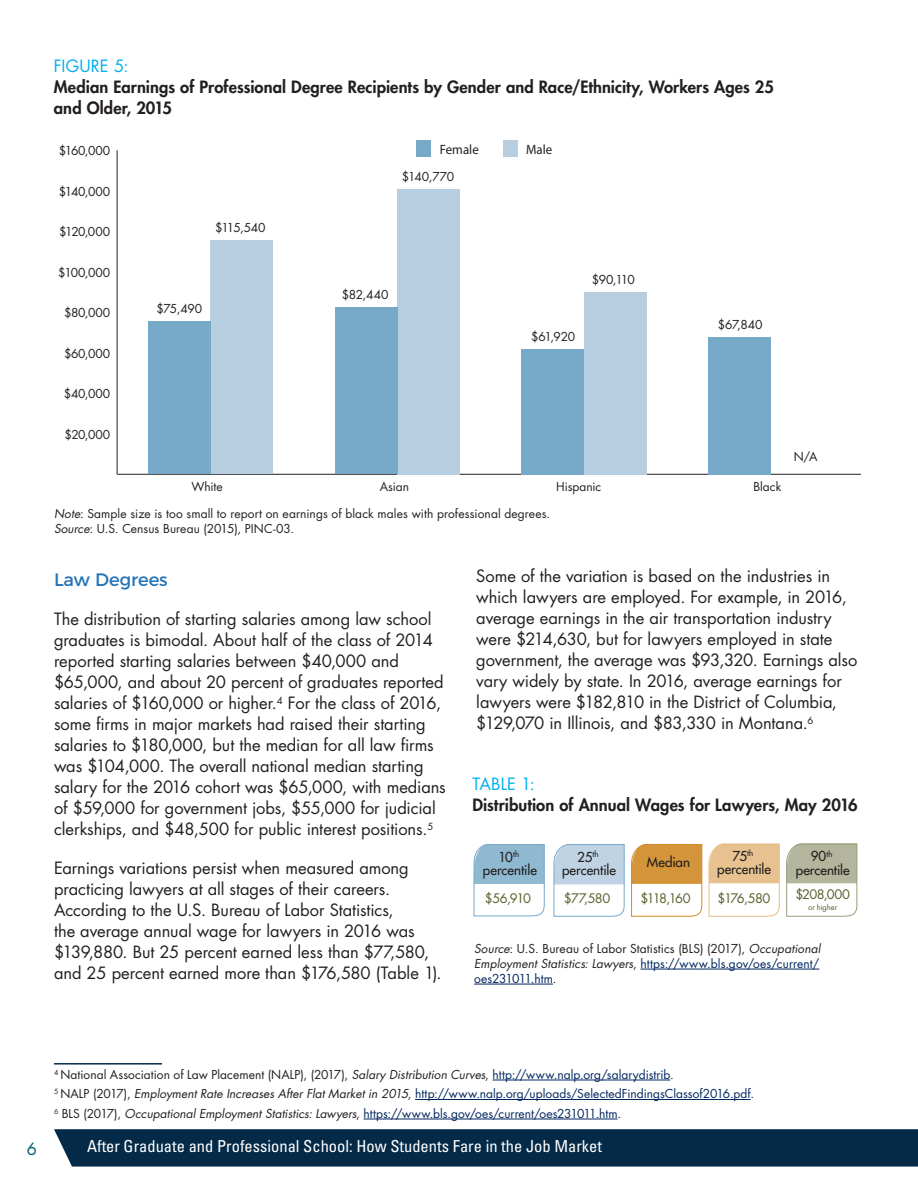
<style>
.page{position:relative;width:918px;height:1188px;background:#fff}
.page>*{position:absolute;margin:0;border:0;box-sizing:border-box;transform-origin:0 0}
.t1{font:18px "Montserrat";color:#2574b7}
.t2{font:16.5px/21px "Futura Std";letter-spacing:-.005em;color:#231f20}
.t3{font:800 16.5px/21px "Futura Std";letter-spacing:.005em;color:#231f20}
.t4{font:condensed 16.5px "Univers LT Std";color:#fff}
.t5{font:16.5px "Futura Std";letter-spacing:.01em;color:#00aeef}
.t6{font:16.5px "Futura Std";color:#00626f}
.t7{font:13.5px "Futura";color:#231f20;scale:.95 1}
.t8{font:500 13.35px/13.4px "Futura Std";color:#211e1e;text-align:center}
.t9{font:12.75px "Futura Std";letter-spacing:-.055em;color:#54622a}
.t10{font:12px/19.5px "Futura Std";letter-spacing:.005em;color:#00265f}
.t11{font:12px/15px "Futura Std";color:#231f20}
.t12{font:italic 12px/15px "Futura Std";color:#231f20;text-align:justify}
.t13{font:7.5px "Futura Std";letter-spacing:-.01em;color:#54622a}
.s1{font-style:italic}
.s2{font-style:normal}
.s3{font-style:normal;color:#00265f}
.s4{color:#231f20}
.s5{font-style:italic;color:#231f20}
</style>
<div class="page">
<div style="left:54px;top:1129px;width:864px;height:38px;background:#042a48"></div>
<hr style="left:117px;top:150px;width:1px;height:324px;background:#464748">
<hr style="left:117px;top:474px;width:744px;height:1px;background:#464748">
<div style="left:211px;top:240px;width:62px;height:234px;background:#b7cee1"></div>
<div style="left:148px;top:321px;width:63px;height:153px;background:#77a9c8"></div>
<div style="left:397px;top:189px;width:63px;height:285px;background:#b7cee1"></div>
<div style="left:335px;top:307px;width:62px;height:167px;background:#77a9c8"></div>
<div style="left:584px;top:292px;width:62px;height:182px;background:#b7cee1"></div>
<div style="left:522px;top:349px;width:62px;height:125px;background:#77a9c8"></div>
<div style="left:709px;top:337px;width:62px;height:137px;background:#77a9c8"></div>
<div style="left:503px;top:140px;width:14px;height:17px;background:#b7cee1"></div>
<div style="left:416px;top:140px;width:15px;height:17px;background:#77a9c8"></div>
<hr style="left:54px;top:1063px;width:108px;height:2px;background:#042a48">
<hr style="left:493px;top:1080px;width:177px;height:1px;background:#00265f">
<hr style="left:415px;top:1099px;width:336px;height:1px;background:#00265f">
<hr style="left:364px;top:1119px;width:254px;height:1px;background:#00265f">
<hr style="left:640px;top:969px;width:179px;height:1px;background:#00265f">
<hr style="left:474px;top:984px;width:79px;height:1px;background:#00265f">
<svg style="left:473px;top:844px;width:72px;height:73px"></svg>
<svg style="left:553px;top:844px;width:72px;height:73px"></svg>
<svg style="left:631px;top:843px;width:149px;height:74px"></svg>
<svg style="left:786px;top:843px;width:72px;height:74px"></svg>
<p class="t5" style="left:54px;top:55px;width:76px">FIGURE 5:</p>
<p class="t3" style="left:54px;top:76px;width:721px">Median Earnings of Professional Degree Recipients by Gender and Race/Ethnicity, Workers Ages 25 and Older, 2015</p>
<p class="t11" style="left:59px;top:144px;width:53px">$160,000</p>
<p class="t11" style="left:59px;top:184px;width:53px">$140,000</p>
<p class="t11" style="left:59px;top:225px;width:53px">$120,000</p>
<p class="t11" style="left:58px;top:265px;width:53px">$100,000</p>
<p class="t11" style="left:64px;top:306px;width:47px">$80,000</p>
<p class="t11" style="left:64px;top:346px;width:48px">$60,000</p>
<p class="t11" style="left:64px;top:387px;width:48px">$40,000</p>
<p class="t11" style="left:65px;top:427px;width:47px">$20,000</p>
<p class="t7" style="left:440px;top:141px;width:43px">Female</p>
<p class="t7" style="left:526px;top:141px;width:29px">Male</p>
<p class="t11" style="left:215px;top:220px;width:52px">$115,540</p>
<p class="t11" style="left:156px;top:301px;width:47px">$75,490</p>
<p class="t11" style="left:402px;top:169px;width:54px">$140,770</p>
<p class="t11" style="left:342px;top:288px;width:48px">$82,440</p>
<p class="t11" style="left:531px;top:330px;width:46px">$61,920</p>
<p class="t11" style="left:592px;top:273px;width:45px">$90,110</p>
<p class="t11" style="left:718px;top:318px;width:46px">$67,840</p>
<p class="t11" style="left:191px;top:480px;width:33px">White</p>
<p class="t11" style="left:380px;top:480px;width:31px">Asian</p>
<p class="t11" style="left:556px;top:480px;width:47px">Hispanic</p>
<p class="t11" style="left:753px;top:480px;width:29px">Black</p>
<p class="t11" style="left:54px;top:506px;width:498px"><span class="s1">Note</span>: Sample size is too small to report on earnings of black males with professional degrees.<br><span class="s1">Source</span>: U.S. Census Bureau (2015), PINC-03.</p>
<p class="t11" style="left:794px;top:449px;width:25px">N/A</p>
<p class="t1" style="left:54px;top:565px;width:115px">Law Degrees</p>
<p class="t2" style="left:54px;top:609px;width:393px">The distribution of starting salaries among law school graduates is bimodal. About half of the class of 2014 reported starting salaries between $40,000 and $65,000, and about 20 percent of graduates reported salaries of $160,000 or higher.<sup>4</sup> For the class of 2016, some firms in major markets had raised their starting salaries to $180,000, but the median for all law firms was $104,000. The overall national median starting salary for the 2016 cohort was $65,000, with medians of $59,000 for government jobs, $55,000 for judicial clerkships, and $48,500 for public interest positions.<sup>5</sup></p>
<p class="t2" style="left:54px;top:858px;width:389px">Earnings variations persist when measured among practicing lawyers at all stages of their careers.<br>According to the U.S. Bureau of Labor Statistics,<br>the average annual wage for lawyers in 2016 was $139,880. But 25 percent earned less than $77,580, and 25 percent earned more than $176,580 (Table 1).</p>
<p class="t2" style="left:476px;top:566px;width:383px">Some of the variation is based on the industries in which lawyers are employed. For example, in 2016, average earnings in the air transportation industry were $214,630, but for lawyers employed in state government, the average was $93,320. Earnings also vary widely by state. In 2016, average earnings for lawyers were $182,810 in the District of Columbia, $129,070 in Illinois, and $83,330 in Montana.<sup>6</sup></p>
<p class="t5" style="left:472px;top:774px;width:64px">TABLE 1:</p>
<p class="t3" style="left:472px;top:795px;width:387px">Distribution of Annual Wages for Lawyers, May 2016</p>
<p class="t8" style="left:483px;top:850px;width:55px">10<sup>th </sup>percentile</p>
<p class="t9" style="left:485px;top:891px;width:48px">$56,910</p>
<p class="t8" style="left:562px;top:850px;width:55px">25<sup>th </sup>percentile</p>
<p class="t9" style="left:564px;top:891px;width:48px">$77,580</p>
<p class="t8" style="left:647px;top:855px;width:45px">Median</p>
<p class="t9" style="left:640px;top:891px;width:52px">$118,160</p>
<p class="t8" style="left:717px;top:849px;width:55px">75<sup>th </sup>percentile</p>
<p class="t9" style="left:718px;top:891px;width:54px">$176,580</p>
<p class="t8" style="left:796px;top:850px;width:55px">90<sup>th </sup>percentile</p>
<p class="t9" style="left:795px;top:886px;width:56px">$208,000</p>
<p class="t13" style="left:808px;top:902px;width:30px">or higher</p>
<p class="t12" style="left:474px;top:941px;width:348px">Source<span class="s2">: U.S. Bureau of Labor Statistics (BLS) (2017),</span> Occupational Employment Statistics: Lawyers<span class="s2">,</span> <span class="s3">https://www.bls.gov/oes/current/ oes231011.htm</span><span class="s2">.</span></p>
<p class="t10" style="left:54px;top:1065px;width:702px"><sup>4</sup> <span class="s4">National Association of Law Placement (NALP), (2017),</span> <span class="s5">Salary Distribution Curves</span><span class="s4">,</span> http://www.nalp.org/salarydistrib<span class="s4">.<br></span><sup>5</sup> <span class="s4">NALP (2017),</span> <span class="s5">Employment Rate Increases After Flat Market in 2015</span><span class="s4">,</span> http://www.nalp.org/uploads/SelectedFindingsClassof2016.pdf<span class="s4">.<br></span><sup>6</sup> <span class="s4">BLS (2017),</span> <span class="s5">Occupational Employment Statistics: Lawyers</span><span class="s4">,</span> https://www.bls.gov/oes/current/oes231011.htm<span class="s4">.</span></p>
<p class="t6" style="left:27px;top:1138px;width:12px">6</p>
<p class="t4" style="left:87px;top:1136px;width:517px">After Graduate and Professional School: How Students Fare in the Job Market</p>
</div>
